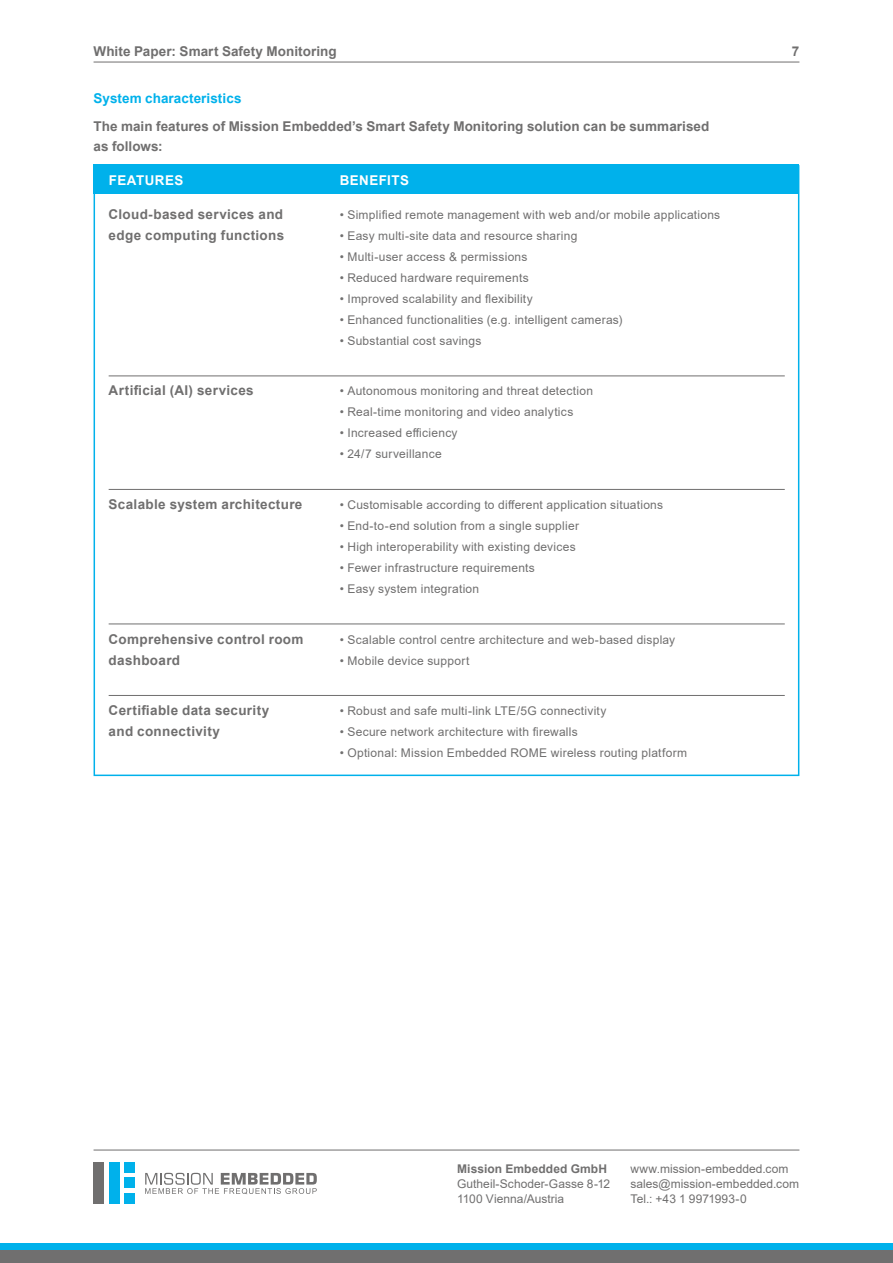
<style>
.page{position:relative;width:893px;height:1263px;background:#fff}
.page>*{position:absolute;margin:0;border:0;box-sizing:border-box;transform-origin:0 0}
.t1{font:700 13.5px/19.5px "Arial";letter-spacing:.02em;color:#706f6f}
.t2{font:700 13.5px "Arial";letter-spacing:.005em;color:#00b1eb}
.t3{font:700 13.5px "Arial";letter-spacing:.035em;color:#fff}
.t4{font:12px/15px "Arial";letter-spacing:.02em;color:#706f6f}
.t5{font:12px/15px "Arial";color:#706f6f}
.t6{font:700 12px "Arial";letter-spacing:.01em;color:#706f6f}
</style>
<div class="page">
<svg style="left:145px;top:1173px;width:172px;height:21px"></svg>
<div style="left:94px;top:1162px;width:10px;height:41px;background:#706f6f"></div>
<div style="left:109px;top:1162px;width:10px;height:41px;background:#00b1eb"></div>
<div style="left:124px;top:1162px;width:11px;height:10px;background:#00b1eb"></div>
<div style="left:124px;top:1177px;width:11px;height:11px;background:#00b1eb"></div>
<div style="left:124px;top:1193px;width:11px;height:10px;background:#00b1eb"></div>
<hr style="left:94px;top:1150px;width:705px;height:1px;background:#706f6f">
<hr style="left:94px;top:62px;width:705px;height:1px;background:#706f6f">
<div style="left:0;top:1250px;width:893px;height:13px;background:#706f6f"></div>
<div style="left:0;top:1244px;width:893px;height:6px;background:#00b1eb"></div>
<div style="left:94px;top:164px;width:705px;height:30px;background:#00b1eb"></div>
<hr style="left:109px;top:376px;width:676px;height:1px;background:#706f6f">
<hr style="left:109px;top:489px;width:676px;height:1px;background:#706f6f">
<hr style="left:109px;top:624px;width:676px;height:1px;background:#706f6f">
<hr style="left:109px;top:695px;width:676px;height:1px;background:#706f6f">
<p class="t1" style="left:94px;top:43px;width:245px">White Paper: Smart Safety Monitoring</p>
<p class="t1" style="left:792px;top:43px;width:9px">7</p>
<p class="t2" style="left:94px;top:94px;width:150px">System characteristics</p>
<p class="t1" style="left:94px;top:118px;width:617px">The main features of Mission Embedded’s Smart Safety Monitoring solution can be summarised as follows:</p>
<p class="t3" style="left:109px;top:175px;width:76px">FEATURES</p>
<p class="t3" style="left:340px;top:175px;width:71px">BENEFITS</p>
<p class="t1" style="left:109px;top:206px;width:176px">Cloud-based services and</p>
<p class="t4" style="left:340px;top:207px;width:382px">• Simplified remote management with web and/or mobile applications</p>
<p class="t1" style="left:109px;top:227px;width:177px">edge computing functions</p>
<p class="t4" style="left:340px;top:229px;width:239px">• Easy multi-site data and resource sharing</p>
<p class="t4" style="left:340px;top:249px;width:189px">• Multi-user access &amp; permissions</p>
<p class="t4" style="left:340px;top:270px;width:190px">• Reduced hardware requirements</p>
<p class="t4" style="left:340px;top:291px;width:195px">• Improved scalability and flexibility</p>
<p class="t4" style="left:340px;top:312px;width:284px">• Enhanced functionalities (e.g. intelligent cameras)</p>
<p class="t4" style="left:340px;top:334px;width:143px">• Substantial cost savings</p>
<p class="t1" style="left:109px;top:381px;width:147px">Artificial (AI) services</p>
<p class="t4" style="left:340px;top:385px;width:255px">• Autonomous monitoring and threat detection</p>
<p class="t4" style="left:340px;top:406px;width:235px">• Real-time monitoring and video analytics</p>
<p class="t4" style="left:340px;top:426px;width:119px">• Increased efficiency</p>
<p class="t4" style="left:340px;top:448px;width:104px">• 24/7 surveillance</p>
<p class="t1" style="left:109px;top:496px;width:195px">Scalable system architecture</p>
<p class="t4" style="left:340px;top:497px;width:325px">• Customisable according to different application situations</p>
<p class="t4" style="left:340px;top:519px;width:241px">• End-to-end solution from a single supplier</p>
<p class="t4" style="left:340px;top:539px;width:238px">• High interoperability with existing devices</p>
<p class="t4" style="left:340px;top:560px;width:197px">• Fewer infrastructure requirements</p>
<p class="t4" style="left:340px;top:582px;width:141px">• Easy system integration</p>
<p class="t1" style="left:109px;top:630px;width:196px">Comprehensive control room</p>
<p class="t4" style="left:340px;top:633px;width:337px">• Scalable control centre architecture and web-based display</p>
<p class="t1" style="left:109px;top:651px;width:73px">dashboard</p>
<p class="t4" style="left:340px;top:654px;width:131px">• Mobile device support</p>
<p class="t1" style="left:109px;top:701px;width:162px">Certifiable data security</p>
<p class="t4" style="left:340px;top:703px;width:268px">• Robust and safe multi-link LTE/5G connectivity</p>
<p class="t1" style="left:109px;top:723px;width:113px">and connectivity</p>
<p class="t4" style="left:340px;top:724px;width:240px">• Secure network architecture with firewalls</p>
<p class="t4" style="left:340px;top:746px;width:349px">• Optional: Mission Embedded ROME wireless routing platform</p>
<p class="t6" style="left:457px;top:1164px;width:151px">Mission Embedded GmbH</p>
<p class="t5" style="left:457px;top:1178px;width:155px">Gutheil-Schoder-Gasse 8-12<br>1100 Vienna/Austria</p>
<p class="t4" style="left:630px;top:1163px;width:170px">www.mission-embedded.com sales@mission-embedded.com<br>Tel.: +43 1 9971993-0</p>
</div>
